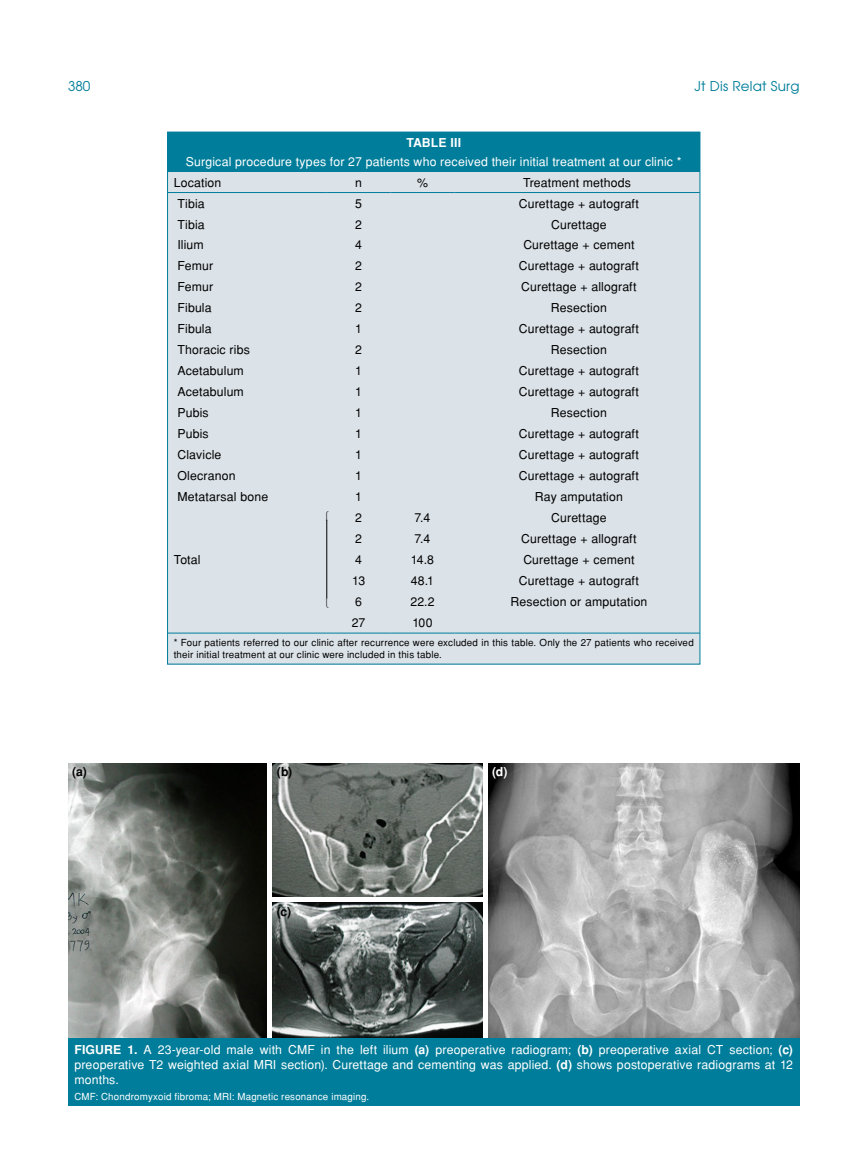
<style>
.page{position:relative;width:859px;height:1170px;background:#fff}
.page>*{position:absolute;margin:0;border:0;box-sizing:border-box;transform-origin:0 0}
.t1{font:13.5px "Avant Garde Tr";letter-spacing:.015em;color:#007d9a}
.t2{font:12.3px "Helvetica Normal Tr";letter-spacing:.01em;color:#000}
.t3{font:12.3px/15.3px "Helvetica Normal Tr";letter-spacing:.01em;color:#fff;text-align:justify}
.t4{font:700 12.3px "Helvetica Tr";letter-spacing:.005em;color:#fff}
.t5{font:700 12.3px "Helvetica Tr";color:#000}
.t6{font:9.75px/11.7px "Helvetica Normal Tr";letter-spacing:.02em;color:#000}
.t7{font:9.75px "Helvetica Normal Tr";letter-spacing:.02em;color:#fff}
.s1{font-family:"Helvetica Tr";font-weight:700}
</style>
<div class="page">
<div style="left:168px;top:132px;width:532px;height:532px;background:#dbe2e8"></div>
<div style="left:168px;top:132px;width:532px;height:39px;background:#007d9a"></div>
<hr style="left:168px;top:632px;width:159px;height:1px;background:#007d9a">
<hr style="left:327px;top:632px;width:64px;height:1px;background:#007d9a">
<hr style="left:391px;top:632px;width:63px;height:1px;background:#007d9a">
<hr style="left:454px;top:632px;width:246px;height:1px;background:#007d9a">
<hr style="left:168px;top:192px;width:159px;height:1px;background:#007d9a">
<hr style="left:327px;top:192px;width:64px;height:1px;background:#007d9a">
<hr style="left:391px;top:192px;width:63px;height:1px;background:#007d9a">
<hr style="left:454px;top:192px;width:246px;height:1px;background:#007d9a">
<hr style="left:326px;top:519px;width:1px;height:79px;background:#000">
<img style="left:68px;top:763px;width:731px;height:275px">
<div style="left:267px;top:762px;width:5px;height:278px;background:#fff"></div>
<hr style="left:271px;top:897px;width:215px;height:4px;background:#fff">
<div style="left:483px;top:762px;width:5px;height:278px;background:#fff"></div>
<div style="left:68px;top:1038px;width:731px;height:68px;background:#007d9a"></div>
<p class="t1" style="left:68px;top:77px;width:24px">380</p>
<p class="t1" style="left:694px;top:77px;width:106px">Jt Dis Relat Surg</p>
<p class="t4" style="left:406px;top:135px;width:56px">TABLE III</p>
<p class="t3" style="left:186px;top:153px;width:497px">Surgical procedure types for 27 patients who received their initial treatment at our clinic *</p>
<p class="t2" style="left:174px;top:175px;width:49px">Location</p>
<p class="t2" style="left:355px;top:175px;width:8px">n</p>
<p class="t2" style="left:417px;top:175px;width:12px">%</p>
<p class="t2" style="left:523px;top:175px;width:109px">Treatment methods</p>
<p class="t2" style="left:177px;top:196px;width:29px">Tibia</p>
<p class="t2" style="left:355px;top:196px;width:8px">5</p>
<p class="t2" style="left:519px;top:196px;width:121px">Curettage + autograft</p>
<p class="t2" style="left:177px;top:217px;width:29px">Tibia</p>
<p class="t2" style="left:355px;top:217px;width:8px">2</p>
<p class="t2" style="left:551px;top:217px;width:57px">Curettage</p>
<p class="t2" style="left:177px;top:238px;width:28px">Ilium</p>
<p class="t2" style="left:355px;top:238px;width:8px">4</p>
<p class="t2" style="left:523px;top:238px;width:113px">Curettage + cement</p>
<p class="t2" style="left:178px;top:259px;width:37px">Femur</p>
<p class="t2" style="left:355px;top:259px;width:8px">2</p>
<p class="t2" style="left:519px;top:259px;width:121px">Curettage + autograft</p>
<p class="t2" style="left:178px;top:280px;width:37px">Femur</p>
<p class="t2" style="left:355px;top:280px;width:8px">2</p>
<p class="t2" style="left:521px;top:280px;width:117px">Curettage + allograft</p>
<p class="t2" style="left:178px;top:301px;width:36px">Fibula</p>
<p class="t2" style="left:355px;top:301px;width:8px">2</p>
<p class="t2" style="left:551px;top:301px;width:58px">Resection</p>
<p class="t2" style="left:178px;top:322px;width:36px">Fibula</p>
<p class="t2" style="left:355px;top:322px;width:8px">1</p>
<p class="t2" style="left:519px;top:322px;width:121px">Curettage + autograft</p>
<p class="t2" style="left:178px;top:343px;width:74px">Thoracic ribs</p>
<p class="t2" style="left:355px;top:343px;width:8px">2</p>
<p class="t2" style="left:551px;top:343px;width:58px">Resection</p>
<p class="t2" style="left:178px;top:363px;width:68px">Acetabulum</p>
<p class="t2" style="left:355px;top:363px;width:8px">1</p>
<p class="t2" style="left:519px;top:363px;width:121px">Curettage + autograft</p>
<p class="t2" style="left:178px;top:384px;width:68px">Acetabulum</p>
<p class="t2" style="left:355px;top:384px;width:8px">1</p>
<p class="t2" style="left:519px;top:384px;width:121px">Curettage + autograft</p>
<p class="t2" style="left:178px;top:405px;width:33px">Pubis</p>
<p class="t2" style="left:355px;top:405px;width:8px">1</p>
<p class="t2" style="left:551px;top:405px;width:58px">Resection</p>
<p class="t2" style="left:178px;top:426px;width:33px">Pubis</p>
<p class="t2" style="left:355px;top:426px;width:8px">1</p>
<p class="t2" style="left:519px;top:426px;width:121px">Curettage + autograft</p>
<p class="t2" style="left:178px;top:447px;width:45px">Clavicle</p>
<p class="t2" style="left:355px;top:447px;width:8px">1</p>
<p class="t2" style="left:519px;top:447px;width:121px">Curettage + autograft</p>
<p class="t2" style="left:178px;top:468px;width:60px">Olecranon</p>
<p class="t2" style="left:355px;top:468px;width:8px">1</p>
<p class="t2" style="left:519px;top:468px;width:121px">Curettage + autograft</p>
<p class="t2" style="left:178px;top:489px;width:92px">Metatarsal bone</p>
<p class="t2" style="left:355px;top:489px;width:8px">1</p>
<p class="t2" style="left:535px;top:489px;width:89px">Ray amputation</p>
<p class="t2" style="left:355px;top:510px;width:8px">2</p>
<p class="t2" style="left:415px;top:510px;width:17px">7.4</p>
<p class="t2" style="left:551px;top:510px;width:57px">Curettage</p>
<p class="t2" style="left:355px;top:531px;width:8px">2</p>
<p class="t2" style="left:415px;top:531px;width:17px">7.4</p>
<p class="t2" style="left:521px;top:531px;width:117px">Curettage + allograft</p>
<p class="t2" style="left:355px;top:552px;width:8px">4</p>
<p class="t2" style="left:411px;top:552px;width:25px">14.8</p>
<p class="t2" style="left:523px;top:552px;width:113px">Curettage + cement</p>
<p class="t2" style="left:352px;top:573px;width:15px">13</p>
<p class="t2" style="left:411px;top:573px;width:25px">48.1</p>
<p class="t2" style="left:519px;top:573px;width:121px">Curettage + autograft</p>
<p class="t2" style="left:355px;top:594px;width:8px">6</p>
<p class="t2" style="left:410px;top:594px;width:26px">22.2</p>
<p class="t2" style="left:510px;top:594px;width:139px">Resection or amputation</p>
<p class="t2" style="left:352px;top:615px;width:15px">27</p>
<p class="t2" style="left:412px;top:615px;width:22px">100</p>
<p class="t6" style="left:174px;top:636px;width:521px">* Four patients referred to our clinic after recurrence were excluded in this table. Only the 27 patients who received their initial treatment at our clinic were included in this table.</p>
<p class="t2" style="left:174px;top:552px;width:28px">Total</p>
<p class="t5" style="left:72px;top:764px;width:16px">(a)</p>
<p class="t5" style="left:277px;top:764px;width:17px">(b)</p>
<p class="t4" style="left:492px;top:764px;width:17px">(d)</p>
<p class="t5" style="left:277px;top:903px;width:16px">(c)</p>
<p class="t3" style="left:74px;top:1041px;width:720px"><span class="s1">FIGURE 1.</span> A 23-year-old male with CMF in the left ilium <span class="s1">(a)</span> preoperative radiogram; <span class="s1">(b)</span> preoperative axial CT section; <span class="s1">(c) </span>preoperative T2 weighted axial MRI section). Curettage and cementing was applied. <span class="s1">(d)</span> shows postoperative radiograms at 12 months.</p>
<p class="t7" style="left:74px;top:1090px;width:296px">CMF: Chondromyxoid fibroma; MRI: Magnetic resonance imaging.</p>
</div>
